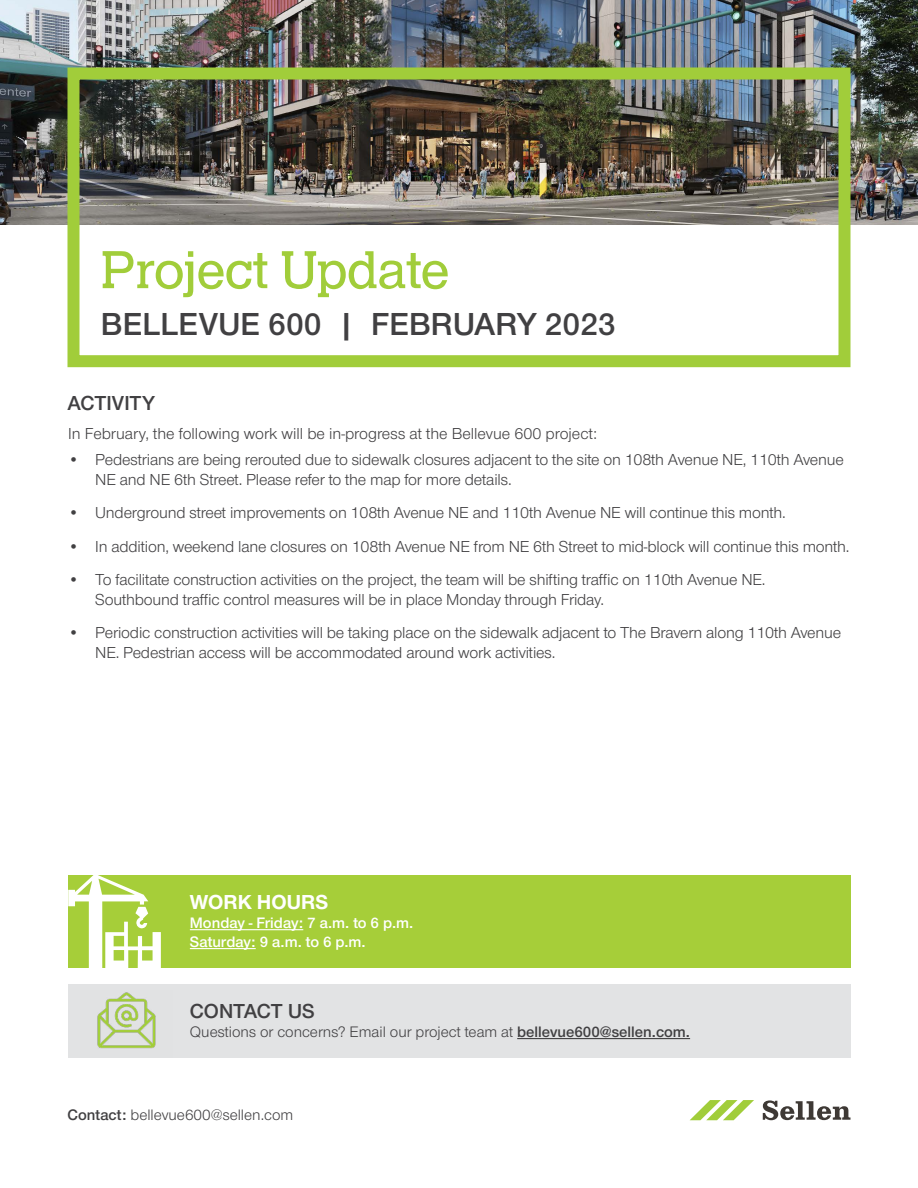
<style>
.page{position:relative;width:918px;height:1188px;background:#fff}
.page>*{position:absolute;margin:0;border:0;box-sizing:border-box;transform-origin:0 0}
.t1{font:55.5px "Helserif Boo";color:#a1cd3a}
.t2{font:33px "Nimbus San Nov Sem Bol";color:#414042}
.t3{font:21px "Nimbus San Nov Sem Bol";color:#414042}
.t4{font:700 21px "Nimbus San Nov";color:#fff}
.t5{font:16.5px/19.8px "Nimbus San Nov";letter-spacing:-.01em;color:#414042}
.t6{font:15.75px "Nimbus San Nov";color:#414042}
.t7{font:15.75px/18.9px "Nimbus San Nov Sem Bol";color:#fff}
.s1{font-family:"Nimbus San Nov Sem Bol"}
</style>
<div class="page">
<svg style="left:763px;top:1100px;width:87px;height:20px"></svg>
<svg style="left:690px;top:1100px;width:64px;height:20px"></svg>
<div style="left:68px;top:984px;width:783px;height:73px;background:#e2e3e4"></div>
<hr style="left:517px;top:1038px;width:173px;height:1px;background:#414042">
<div style="left:68px;top:875px;width:783px;height:92px;background:#a6ce39"></div>
<hr style="left:190px;top:929px;width:113px;height:1px;background:#fff">
<hr style="left:190px;top:948px;width:66px;height:1px;background:#fff">
<img style="left:0;top:0;width:918px;height:225px">
<div style="left:68px;top:68px;width:782px;height:299px;border:12px solid #a1cd3a"></div>
<img style="left:97px;top:992px;width:59px;height:57px">
<svg style="left:68px;top:875px;width:93px;height:93px"></svg>
<h1 class="t1" style="left:101px;top:238px;width:350px">Project Update</h1>
<h2 class="t2" style="left:101px;top:304px;width:517px">BELLEVUE 600 | FEBRUARY 2023</h2>
<p class="t3" style="left:68px;top:391px;width:89px">ACTIVITY</p>
<p class="t5" style="left:68px;top:423px;width:531px">In February, the following work will be in-progress at the Bellevue 600 project:</p>
<p class="t5" style="left:95px;top:450px;width:750px;text-indent:-27px">• Pedestrians are being rerouted due to sidewalk closures adjacent to the site on 108th Avenue NE, 110th Avenue<br>NE and NE 6th Street. Please refer to the map for more details.</p>
<p class="t5" style="left:68px;top:503px;width:719px">• Underground street improvements on 108th Avenue NE and 110th Avenue NE will continue this month.</p>
<p class="t5" style="left:68px;top:536px;width:783px">• In addition, weekend lane closures on 108th Avenue NE from NE 6th Street to mid-block will continue this month.</p>
<p class="t5" style="left:95px;top:570px;width:672px;text-indent:-27px">• To facilitate construction activities on the project, the team will be shifting traffic on 110th Avenue NE.<br>Southbound traffic control measures will be in place Monday through Friday.</p>
<p class="t5" style="left:95px;top:623px;width:748px;text-indent:-27px">• Periodic construction activities will be taking place on the sidewalk adjacent to The Bravern along 110th Avenue<br>NE. Pedestrian access will be accommodated around work activities.</p>
<p class="t4" style="left:190px;top:890px;width:140px">WORK HOURS</p>
<p class="t7" style="left:190px;top:913px;width:225px">Monday - Friday: 7 a.m. to 6 p.m.<br>Saturday: 9 a.m. to 6 p.m.</p>
<p class="t3" style="left:190px;top:999px;width:127px">CONTACT US</p>
<p class="t6" style="left:190px;top:1023px;width:502px">Questions or concerns? Email our project team at <span class="s1">bellevue600@sellen.com.</span></p>
<p class="t6" style="left:67px;top:1106px;width:227px"><span class="s1">Contact:</span> bellevue600@sellen.com</p>
</div>
